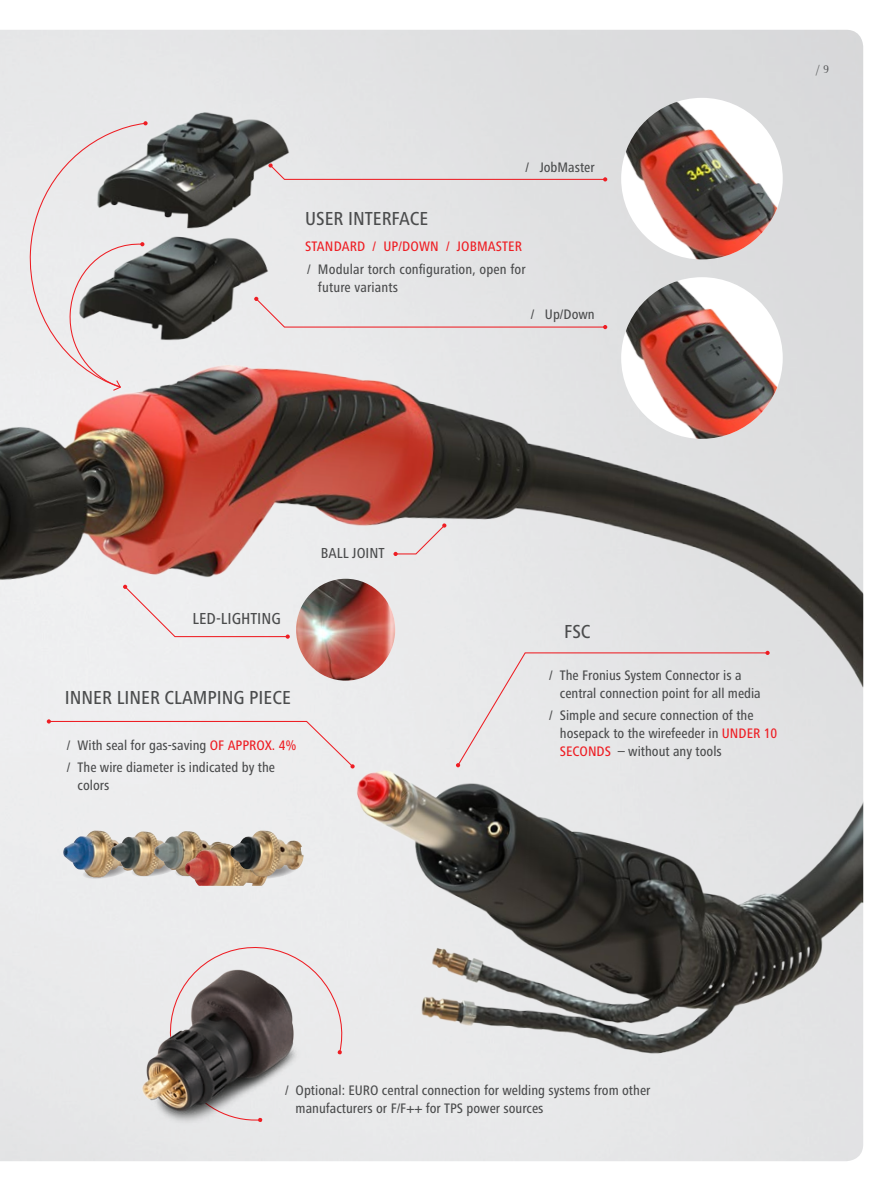
<style>
.page{position:relative;width:893px;height:1191px;background:#fff}
.page>*{position:absolute;margin:0;border:0;box-sizing:border-box;transform-origin:0 0}
.t1{font:500 condensed 19.5px "Frutiger Next LTW1 G";color:#4b4c4d}
.t2{font:500 condensed 16.5px "Frutiger Next LTW1 G";color:#4b4c4d}
.t3{font:500 condensed 15px "Frutiger Next LTW1 G";color:#4b4c4d}
.t4{font:500 condensed 14.25px/18px "Frutiger Next LTW1 G";color:#4b4c4d}
.t5{font:500 condensed 14.25px "Frutiger Next LTW1 G";letter-spacing:.01em;color:#ee1d23}
.t6{font:12px "Celeste Offc Pro";color:#4b4c4d}
.s1{color:#ee1d23}
</style>
<div class="page">
<div style="left:26px;top:121px;width:122px;height:238px;background:#ebebed"></div>
<img style="left:621px;top:278px;width:162px;height:81px">
<img style="left:621px;top:98px;width:162px;height:161px">
<svg style="left:305px;top:163px;width:302px;height:18px;background:#e2d6d8"></svg>
<div style="left:305px;top:297px;width:302px;height:32px;background:#e5e5e7"></div>
<img style="left:0;top:359px;width:863px;height:787px">
<img style="left:65px;top:100px;width:240px;height:247px">
<div style="left:47px;top:719px;width:308px;height:49px;background:#ededee"></div>
<div style="left:456px;top:651px;width:314px;height:116px;background:#e5e5e7"></div>
<svg style="left:393px;top:523px;width:53px;height:33px;background:#e9dfe1"></svg>
<div style="left:158px;top:935px;width:186px;height:13px;background:#ebeced"></div>
<img style="left:103px;top:948px;width:244px;height:183px">
<svg style="left:82px;top:876px;width:217px;height:4px"></svg>
<img style="left:63px;top:830px;width:75px;height:47px">
<img style="left:111px;top:831px;width:43px;height:45px">
<img style="left:154px;top:831px;width:73px;height:45px">
<img style="left:185px;top:843px;width:83px;height:42px">
<img style="left:230px;top:830px;width:74px;height:47px">
<h1 class="t1" style="left:305px;top:207px;width:125px">USER INTERFACE</h1>
<p class="t4" style="left:526px;top:158px;width:71px">/ JobMaster</p>
<p class="t5" style="left:305px;top:238px;width:218px">STANDARD / UP/DOWN / JOBMASTER</p>
<p class="t4" style="left:318px;top:260px;width:209px;text-indent:-11px">/ Modular torch configuration, open for future variants</p>
<p class="t4" style="left:531px;top:305px;width:65px">/ Up/Down</p>
<p class="t6" style="left:816px;top:61px;width:14px">/ 9</p>
<p class="t2" style="left:192px;top:609px;width:90px">LED-LIGHTING</p>
<p class="t3" style="left:321px;top:544px;width:65px">BALL JOINT</p>
<h1 class="t1" style="left:65px;top:686px;width:227px">INNER LINER CLAMPING PIECE</h1>
<p class="t4" style="left:67px;top:734px;width:231px;line-height:22.2px">/ With seal for gas-saving <span class="s1">OF APPROX. 4% </span>/ The wire diameter is indicated by the</p>
<p class="t4" style="left:78px;top:776px;width:33px">colors</p>
<h1 class="t1" style="left:564px;top:620px;width:28px">FSC</h1>
<p class="t4" style="left:560px;top:666px;width:202px;text-indent:-11px">/ The Fronius System Connector is a central connection point for all media</p>
<p class="t4" style="left:560px;top:706px;width:219px;text-indent:-11px">/ Simple and secure connection of the hosepack to the wirefeeder in <span class="s1">UNDER 10<br>SECONDS</span> – without any tools</p>
<p class="t4" style="left:296px;top:1081px;width:356px;text-indent:-11px">/ Optional: EURO central connection for welding systems from other manufacturers or F/F++ for TPS power sources</p>
</div>
